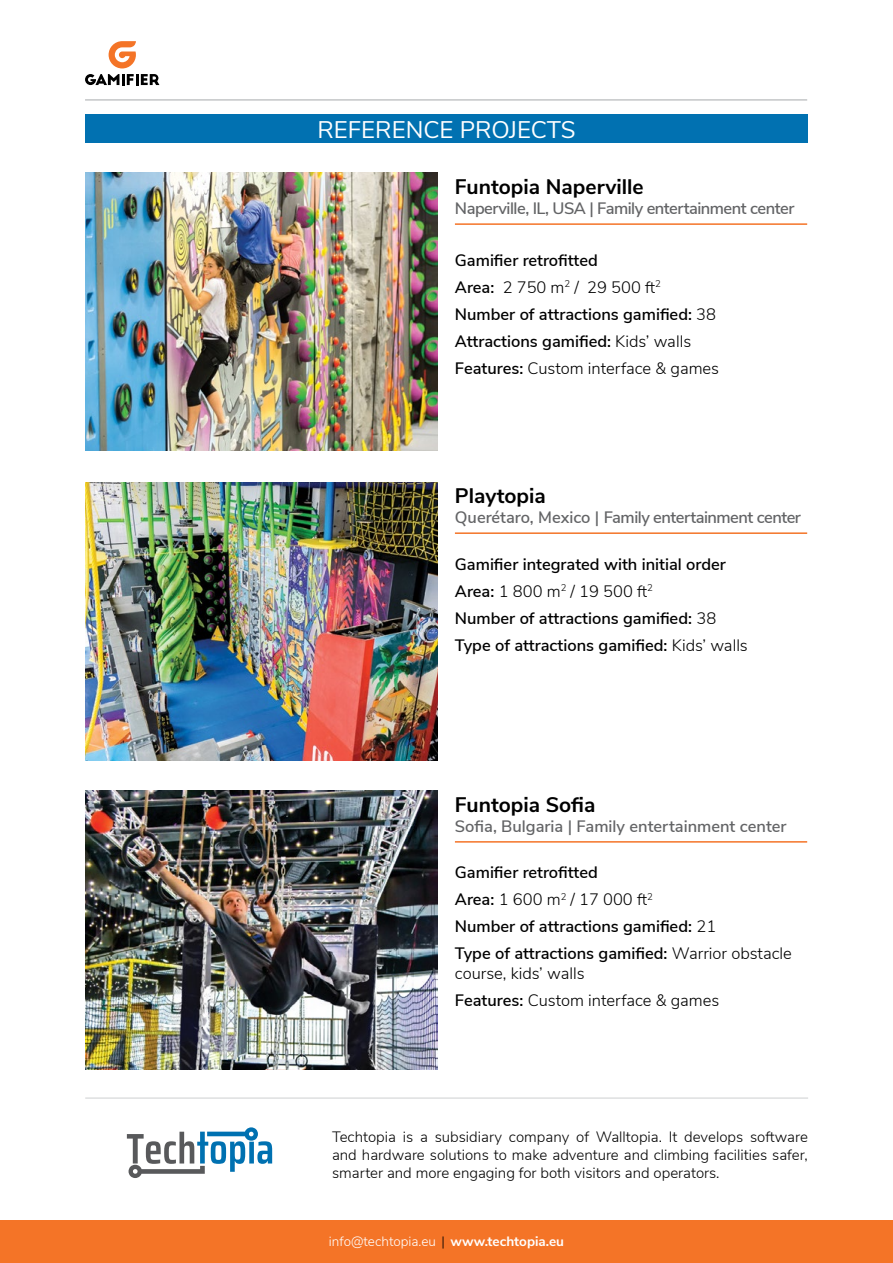
<style>
.page{position:relative;width:893px;height:1263px;background:#fff}
.page>*{position:absolute;margin:0;border:0;box-sizing:border-box;transform-origin:0 0}
.t1{font:24px "Nunito Sans";color:#fff}
.t2{font:700 21px "Nunito Sans";color:#000}
.t3{font:600 16.5px/27px "Nunito Sans";color:#000}
.t4{font:600 16.5px "Nunito Sans";letter-spacing:-.03em;color:#636466}
.t5{font:300 16.5px/27px "Nunito Sans";color:#000}
.t6{font:600 16.5px "Nunito Sans";color:#636466}
.t7{font:300 15px/18px "Nunito Sans";color:#000;text-align:justify}
.t8{font:300 13.5px "Nunito Sans";color:#fff}
.s1{font-weight:300}
.s2{font-weight:600}
.s3{color:#000}
.s4{font-weight:700}
</style>
<div class="page">
<svg style="left:85px;top:41px;width:74px;height:44px"></svg>
<hr style="left:85px;top:100px;width:722px;height:1px;background:#a7a9ac">
<svg style="left:127px;top:1127px;width:145px;height:51px"></svg>
<div style="left:85px;top:115px;width:723px;height:28px;background:#0171b1"></div>
<img style="left:85px;top:172px;width:352px;height:279px">
<img style="left:85px;top:791px;width:352px;height:278px">
<img style="left:85px;top:482px;width:353px;height:279px">
<div style="left:0;top:1220px;width:893px;height:43px;background:#f47427"></div>
<hr style="left:455px;top:223px;width:352px;height:2px;background:#f47427">
<hr style="left:455px;top:532px;width:352px;height:2px;background:#f47427">
<hr style="left:455px;top:841px;width:352px;height:2px;background:#f47427">
<hr style="left:85px;top:1097px;width:723px;height:2px;background:#dedfe0">
<h1 class="t1" style="left:317px;top:112px;width:260px">REFERENCE PROJECTS</h1>
<p class="t2" style="left:455px;top:172px;width:190px">Funtopia Naperville</p>
<p class="t4" style="left:455px;top:196px;width:341px">Naperville, IL, USA | Family entertainment center</p>
<p class="t3" style="left:455px;top:246px;width:266px">Gamifier retrofitted<br>Area: <span class="s1">2 750 m</span><sup>2</sup> <span class="s1">/ 29 500 ft</span><sup>2<br></sup>Number of attractions gamified: <span class="s1">38<br></span>Attractions gamified: <span class="s1">Kids’ walls<br></span>Features: <span class="s1">Custom interface &amp; games</span></p>
<p class="t2" style="left:455px;top:481px;width:92px">Playtopia</p>
<p class="t4" style="left:455px;top:505px;width:348px">Querétaro, Mexico | Family entertainment center</p>
<p class="t3" style="left:455px;top:549px;width:294px">Gamifier integrated with initial order Area: <span class="s1">1 800 m</span><sup>2</sup> <span class="s1">/ 19 500 ft</span><sup>2<br></sup>Number of attractions gamified: <span class="s1">38<br></span>Type of attractions gamified: <span class="s1">Kids’ walls</span></p>
<p class="t2" style="left:455px;top:789px;width:142px">Funtopia Sofia</p>
<p class="t6" style="left:455px;top:814px;width:333px">Sofia, Bulgaria | Family entertainment center</p>
<p class="t3" style="left:455px;top:858px;width:338px">Gamifier retrofitted<br>Area: <span class="s1">1 600 m</span><sup>2</sup> <span class="s1">/ 17 000 ft</span><sup>2<br></sup>Number of attractions gamified: <span class="s1">21<br></span>Type of attractions gamified: <span class="s1">Warrior obstacle</span></p>
<p class="t5" style="left:455px;top:958px;width:266px">course, kids’ walls<br><span class="s2">Features:</span> Custom interface &amp; games</p>
<p class="t7" style="left:332px;top:1127px;width:477px">Techtopia is a subsidiary company of Walltopia. It develops software and hardware solutions to make adventure and climbing facilities safer, smarter and more engaging for both visitors and operators.</p>
<p class="t8" style="left:329px;top:1232px;width:237px">info@techtopia.eu <span class="s3">|</span> <span class="s4">www.techtopia.eu</span></p>
</div>
